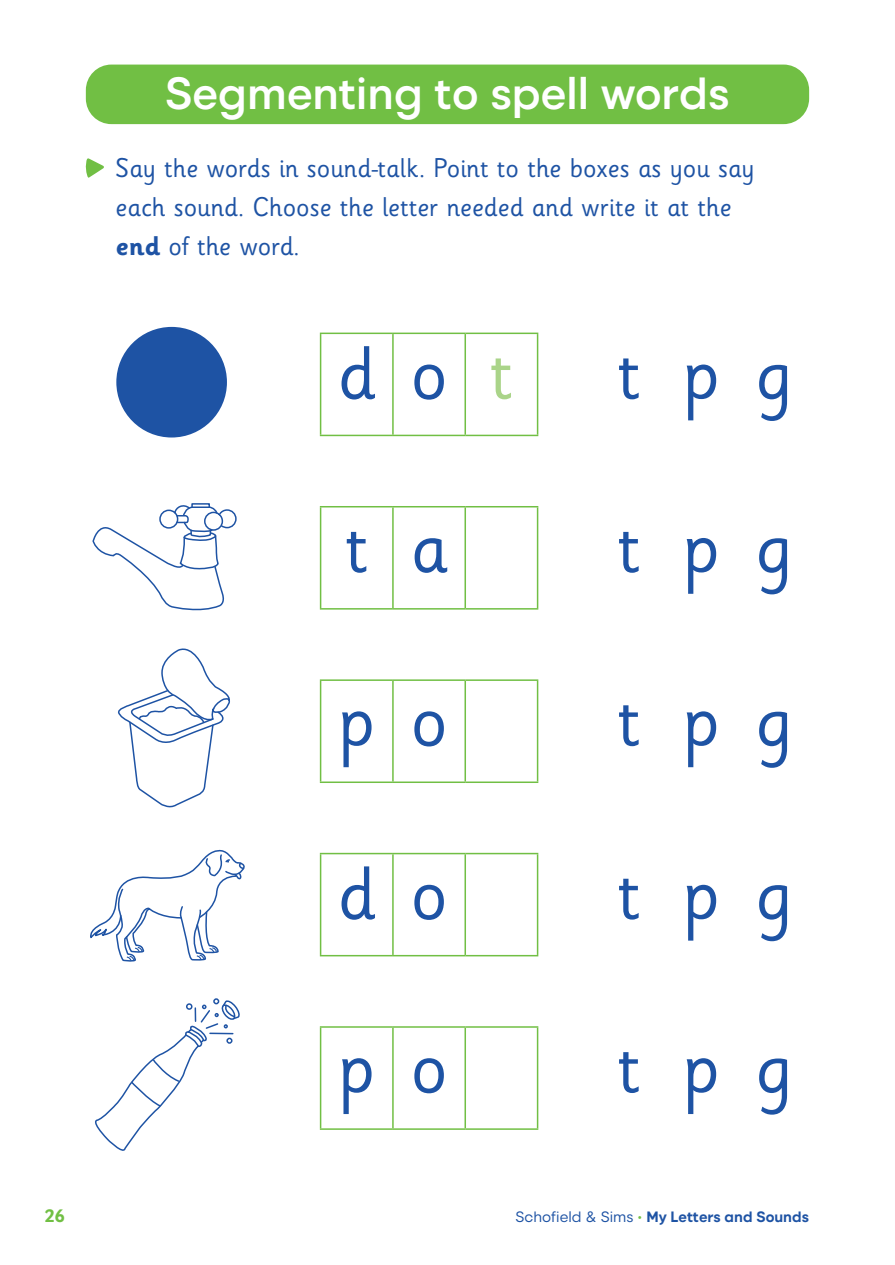
<style>
.page{position:relative;width:895px;height:1265px;background:#fff}
.page>*{position:absolute;margin:0;border:0;box-sizing:border-box;transform-origin:0 0}
.t1{font:75px "Sassoon Infant Rg";letter-spacing:.51em;color:#1e53a4}
.t2{font:600 45px "Izmir";color:#fff}
.t3{font:27px/39px "Sassoon Infant Rg";color:#1e53a4}
.t4{font:700 18px "Sassoon Infant Rg";color:#71bf44}
.t5{font:700 15px "Izmir";color:#1e53a4}
.s1{font-weight:700}
.s2{color:#aad489}
.s3{font-weight:400}
.s4{font-weight:400;color:#71bf44}
</style>
<div class="page">
<svg style="left:85px;top:158px;width:19px;height:20px"></svg>
<hr style="left:320px;top:334px;width:1px;height:100px;background:#71bf44">
<hr style="left:320px;top:332px;width:73px;height:2px;background:#71bf44">
<hr style="left:393px;top:332px;width:72px;height:2px;background:#71bf44">
<hr style="left:392px;top:334px;width:1px;height:100px;background:#71bf44">
<hr style="left:320px;top:434px;width:73px;height:2px;background:#71bf44">
<hr style="left:393px;top:434px;width:72px;height:2px;background:#71bf44">
<hr style="left:464px;top:334px;width:2px;height:100px;background:#71bf44">
<hr style="left:465px;top:332px;width:73px;height:2px;background:#71bf44">
<hr style="left:465px;top:434px;width:73px;height:2px;background:#71bf44">
<hr style="left:537px;top:334px;width:1px;height:100px;background:#71bf44">
<hr style="left:320px;top:507px;width:1px;height:101px;background:#71bf44">
<hr style="left:320px;top:506px;width:73px;height:1px;background:#71bf44">
<hr style="left:393px;top:506px;width:72px;height:1px;background:#71bf44">
<hr style="left:392px;top:507px;width:1px;height:101px;background:#71bf44">
<hr style="left:320px;top:608px;width:73px;height:1px;background:#71bf44">
<hr style="left:393px;top:608px;width:72px;height:1px;background:#71bf44">
<hr style="left:464px;top:507px;width:2px;height:101px;background:#71bf44">
<hr style="left:465px;top:506px;width:73px;height:1px;background:#71bf44">
<hr style="left:465px;top:608px;width:73px;height:1px;background:#71bf44">
<hr style="left:537px;top:507px;width:1px;height:101px;background:#71bf44">
<hr style="left:320px;top:681px;width:1px;height:100px;background:#71bf44">
<hr style="left:320px;top:679px;width:73px;height:2px;background:#71bf44">
<hr style="left:393px;top:679px;width:72px;height:2px;background:#71bf44">
<hr style="left:392px;top:681px;width:1px;height:100px;background:#71bf44">
<hr style="left:320px;top:781px;width:73px;height:2px;background:#71bf44">
<hr style="left:393px;top:781px;width:72px;height:2px;background:#71bf44">
<hr style="left:464px;top:681px;width:2px;height:100px;background:#71bf44">
<hr style="left:465px;top:679px;width:73px;height:2px;background:#71bf44">
<hr style="left:465px;top:781px;width:73px;height:2px;background:#71bf44">
<hr style="left:537px;top:681px;width:1px;height:100px;background:#71bf44">
<hr style="left:320px;top:854px;width:1px;height:100px;background:#71bf44">
<hr style="left:320px;top:852px;width:73px;height:2px;background:#71bf44">
<hr style="left:393px;top:852px;width:72px;height:2px;background:#71bf44">
<hr style="left:392px;top:854px;width:1px;height:100px;background:#71bf44">
<hr style="left:320px;top:954px;width:73px;height:2px;background:#71bf44">
<hr style="left:393px;top:954px;width:72px;height:2px;background:#71bf44">
<hr style="left:464px;top:854px;width:2px;height:100px;background:#71bf44">
<hr style="left:465px;top:852px;width:73px;height:2px;background:#71bf44">
<hr style="left:465px;top:954px;width:73px;height:2px;background:#71bf44">
<hr style="left:537px;top:854px;width:1px;height:100px;background:#71bf44">
<hr style="left:320px;top:1027px;width:1px;height:101px;background:#71bf44">
<hr style="left:320px;top:1026px;width:73px;height:1px;background:#71bf44">
<hr style="left:393px;top:1026px;width:72px;height:1px;background:#71bf44">
<hr style="left:392px;top:1027px;width:1px;height:101px;background:#71bf44">
<hr style="left:320px;top:1128px;width:73px;height:1px;background:#71bf44">
<hr style="left:393px;top:1128px;width:72px;height:1px;background:#71bf44">
<hr style="left:464px;top:1027px;width:2px;height:101px;background:#71bf44">
<hr style="left:465px;top:1026px;width:73px;height:1px;background:#71bf44">
<hr style="left:465px;top:1128px;width:73px;height:1px;background:#71bf44">
<hr style="left:537px;top:1027px;width:1px;height:101px;background:#71bf44">
<div style="left:116px;top:327px;width:111px;height:110px;background:#1e53a4;border-radius:50%"></div>
<svg style="left:92px;top:503px;width:145px;height:108px"></svg>
<svg style="left:95px;top:998px;width:145px;height:153px"></svg>
<svg style="left:118px;top:648px;width:112px;height:160px"></svg>
<svg style="left:90px;top:849px;width:155px;height:113px"></svg>
<div style="left:86px;top:65px;width:723px;height:59px;background:#71bf44;border-radius:26px"></div>
<h2 class="t2" style="left:165px;top:60px;width:566px">Segmenting to spell words</h2>
<p class="t3" style="left:116px;top:150px;width:640px">Say the words in sound-talk. Point to the boxes as you say each sound. Choose the letter needed and write it at the <span class="s1">end</span> of the word.</p>
<h1 class="t1" style="left:337px;top:332px;width:177px">do<span class="s2">t</span></h1>
<h1 class="t1" style="left:617px;top:332px;width:177px">tpg</h1>
<h1 class="t1" style="left:345px;top:505px;width:105px">t a</h1>
<h1 class="t1" style="left:617px;top:505px;width:177px">tpg</h1>
<h1 class="t1" style="left:338px;top:678px;width:111px">p o</h1>
<h1 class="t1" style="left:617px;top:678px;width:177px">tpg</h1>
<h1 class="t1" style="left:337px;top:852px;width:112px">d o</h1>
<h1 class="t1" style="left:617px;top:852px;width:177px">tpg</h1>
<h1 class="t1" style="left:338px;top:1025px;width:111px">p o</h1>
<h1 class="t1" style="left:617px;top:1025px;width:177px">tpg</h1>
<p class="t4" style="left:45px;top:1205px;width:21px">26</p>
<p class="t5" style="left:515px;top:1205px;width:295px"><span class="s3">Schofield &amp; Sims</span> <span class="s4">•</span> My Letters and Sounds</p>
</div>
